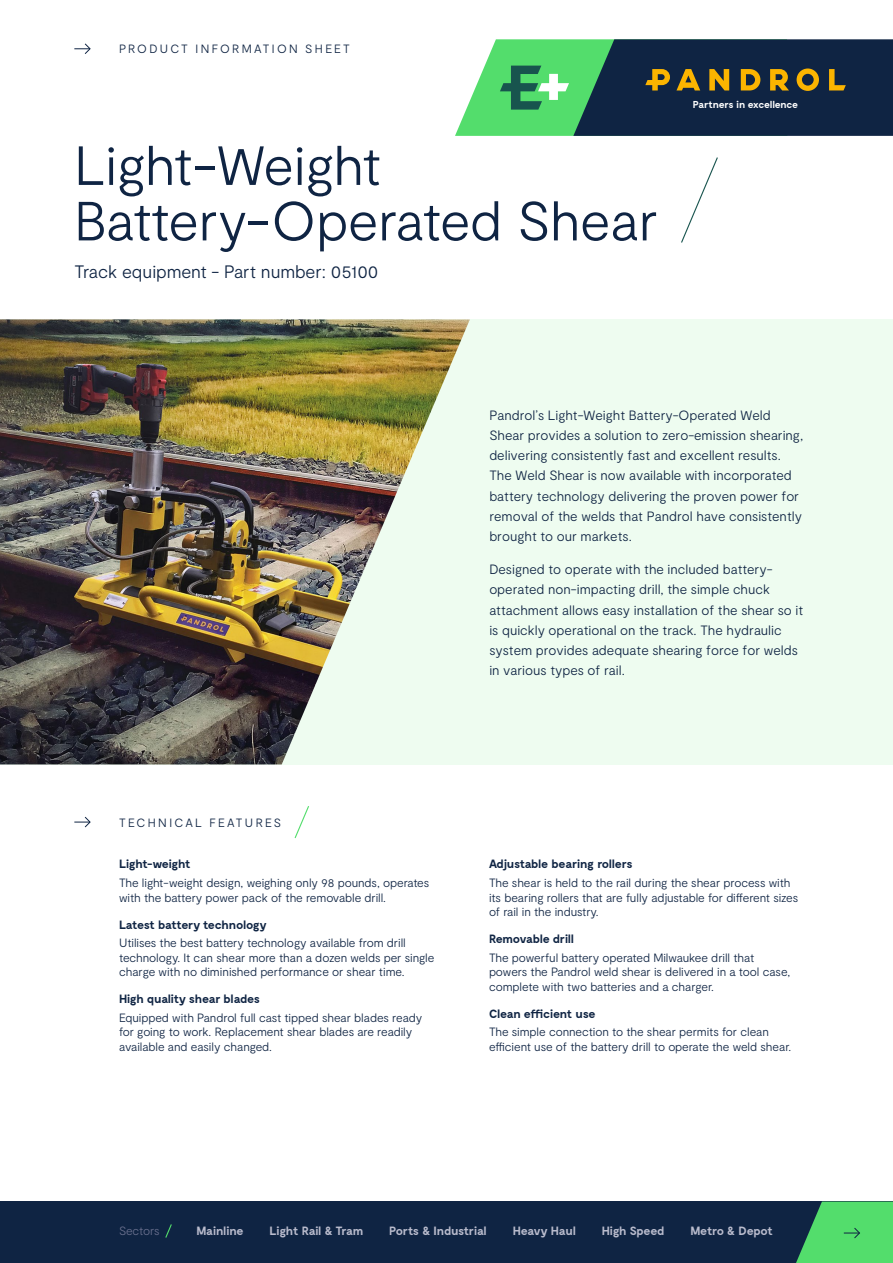
<style>
.page{position:relative;width:893px;height:1263px;background:#fff}
.page>*{position:absolute;margin:0;border:0;box-sizing:border-box;transform-origin:0 0}
.t1{font:300 55.05px/55.5px "Moderat";letter-spacing:-.01em;color:#0f2443}
.t2{font:300 18px "Moderat";letter-spacing:-.005em;color:#0f2443}
.t3{font:300 13.5px/20.2px "Moderat";color:#0f2443}
.t4{font:300 12px/14.4px "Moderat";letter-spacing:-.01em;color:#0f2443}
.t5{font:700 12px "Moderat";letter-spacing:-.025em;color:#0f2443}
.t6{font:700 12px "Moderat";letter-spacing:-.025em;color:#babccd}
.t7{font:300 12px "Moderat";letter-spacing:.19em;color:#0f2443}
.t8{font:300 12px "Moderat";letter-spacing:-.015em;color:#6a708e}
.t9{font:700 10.05px "Moderat";letter-spacing:-.025em;color:#fff}
</style>
<div class="page">
<div style="left:0;top:1201px;width:893px;height:62px;background:#0f2443"></div>
<svg style="left:165px;top:1224px;width:7px;height:14px"></svg>
<svg style="left:74px;top:43px;width:17px;height:11px"></svg>
<svg style="left:796px;top:1201px;width:97px;height:62px;background:#48c165"></svg>
<svg style="left:455px;top:39px;width:438px;height:97px;background:#386455"></svg>
<svg style="left:681px;top:157px;width:37px;height:86px"></svg>
<div style="left:0;top:319px;width:893px;height:445px;background:#eefcf0"></div>
<img style="left:0;top:319px;width:470px;height:445px">
<svg style="left:74px;top:816px;width:17px;height:12px"></svg>
<svg style="left:294px;top:806px;width:15px;height:33px"></svg>
<p class="t7" style="left:119px;top:42px;width:232px">PRODUCT INFORMATION SHEET</p>
<h1 class="t1" style="left:74px;top:138px;width:585px">Light-Weight<br>Battery-Operated Shear</h1>
<h2 class="t2" style="left:74px;top:261px;width:306px">Track equipment - Part number: 05100</h2>
<p class="t9" style="left:693px;top:98px;width:107px">Partners in excellence</p>
<p class="t3" style="left:489px;top:405px;width:315px">Pandrol’s Light-Weight Battery-Operated Weld Shear provides a solution to zero-emission shearing, delivering consistently fast and excellent results.<br>The Weld Shear is now available with incorporated battery technology delivering the proven power for removal of the welds that Pandrol have consistently brought to our markets.</p>
<p class="t3" style="left:489px;top:559px;width:315px">Designed to operate with the included battery&shy;operated non-impacting drill, the simple chuck attachment allows easy installation of the shear so it is quickly operational on the track. The hydraulic system provides adequate shearing force for welds in various types of rail.</p>
<p class="t7" style="left:119px;top:815px;width:163px">TECHNICAL FEATURES</p>
<p class="t5" style="left:119px;top:857px;width:73px">Light-weight</p>
<p class="t4" style="left:119px;top:876px;width:312px">The light-weight design, weighing only 98 pounds, operates with the battery power pack of the removable drill.</p>
<p class="t5" style="left:119px;top:918px;width:149px">Latest battery technology</p>
<p class="t4" style="left:119px;top:936px;width:317px">Utilises the best battery technology available from drill technology. It can shear more than a dozen welds per single charge with no diminished performance or shear time.</p>
<p class="t5" style="left:119px;top:992px;width:142px">High quality shear blades</p>
<p class="t4" style="left:119px;top:1010px;width:305px">Equipped with Pandrol full cast tipped shear blades ready for going to work. Replacement shear blades are readily available and easily changed.</p>
<p class="t5" style="left:489px;top:857px;width:145px">Adjustable bearing rollers</p>
<p class="t4" style="left:489px;top:876px;width:311px">The shear is held to the rail during the shear process with its bearing rollers that are fully adjustable for different sizes of rail in the industry.</p>
<p class="t5" style="left:489px;top:932px;width:87px">Removable drill</p>
<p class="t4" style="left:489px;top:950px;width:303px">The powerful battery operated Milwaukee drill that powers the Pandrol weld shear is delivered in a tool case, complete with two batteries and a charger.</p>
<p class="t5" style="left:489px;top:1007px;width:108px">Clean efficient use</p>
<p class="t4" style="left:489px;top:1025px;width:304px">The simple connection to the shear permits for clean efficient use of the battery drill to operate the weld shear.</p>
<p class="t8" style="left:119px;top:1224px;width:42px">Sectors</p>
<p class="t6" style="left:196px;top:1224px;width:49px">Mainline</p>
<p class="t6" style="left:270px;top:1224px;width:95px">Light Rail &amp; Tram</p>
<p class="t6" style="left:389px;top:1224px;width:99px">Ports &amp; Industrial</p>
<p class="t6" style="left:513px;top:1224px;width:65px">Heavy Haul</p>
<p class="t6" style="left:602px;top:1224px;width:64px">High Speed</p>
<p class="t6" style="left:690px;top:1224px;width:84px">Metro &amp; Depot</p>
</div>
